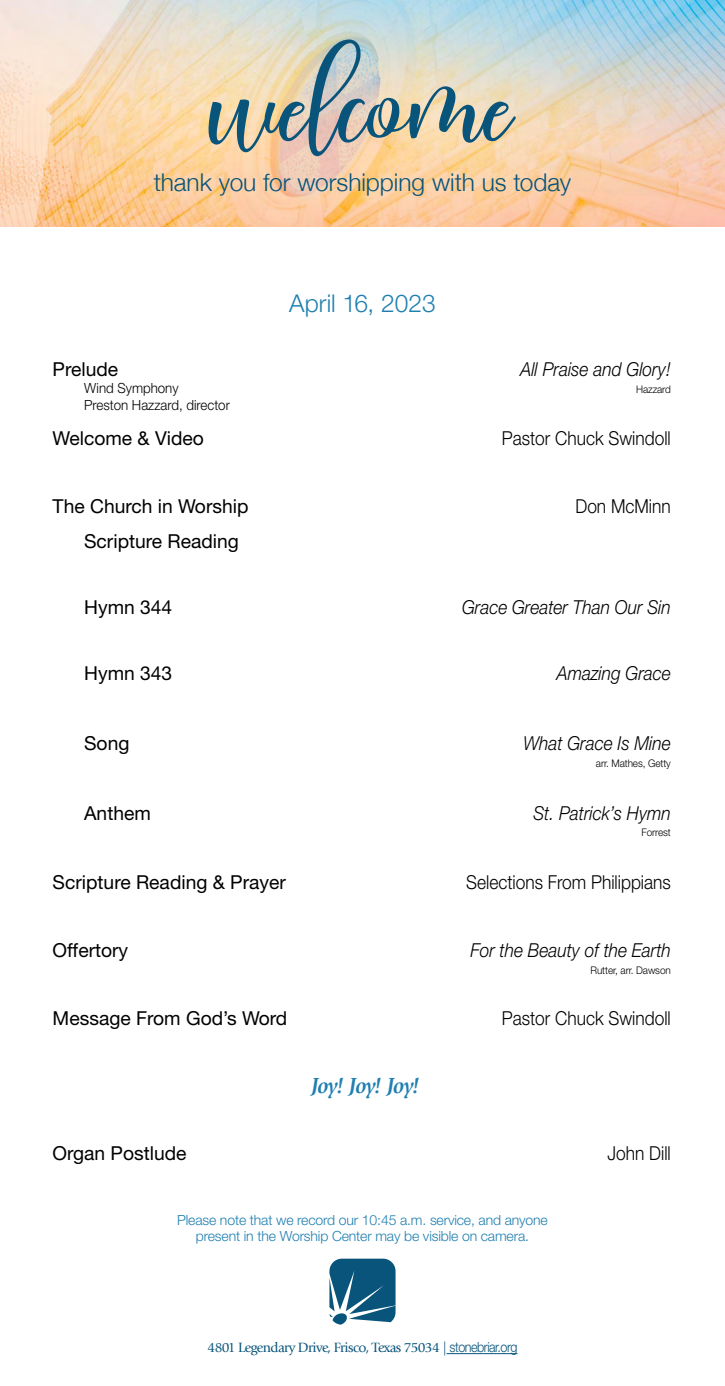
<style>
.page{position:relative;width:725px;height:1386px;background:#fff}
.page>*{position:absolute;margin:0;border:0;box-sizing:border-box;transform-origin:0 0}
.t1{font:117.25px "Malficent Script";color:#08547a}
.t2{font:300 24.5px "Helvetica Neue";color:#08547a}
.t3{font:300 24.5px "Helvetica Neue LT Std";color:#207fb0}
.t4{font:italic 700 22.75px "Giovanni Std";letter-spacing:-.045em;color:#207fb0}
.t5{font:19.25px "Helvetica Neue LT Std";color:#000}
.t6{font:italic 300 19.25px "Helvetica Neue LT Std";color:#000;scale:.9 1}
.t7{font:300 19.25px "Helvetica Neue LT Std";color:#000;scale:.9 1}
.t8{font:300 14px/16.8px "Helvetica Neue LT Std";letter-spacing:-.01em;color:#207fb0;text-align:center}
.t9{font:14px "Giovanni Std";letter-spacing:-.04em;color:#08547a}
.t10{font:300 14px "Helvetica Neue LT Std";color:#000;scale:.95 1}
.t11{font:300 10.5px "Helvetica Neue LT Std";letter-spacing:-.01em;color:#000;scale:.95 1}
.s1{font-family:"Helvetica Neue LT Std";font-weight:300}
</style>
<div class="page">
<img style="left:0;top:0;width:724px;height:227px">
<svg style="left:329px;top:1259px;width:66px;height:66px"></svg>
<hr style="left:446px;top:1353px;width:71px;height:1px;background:#08547a">
<h1 class="t1" style="left:209px;top:34px;width:305px">welcome</h1>
<p class="t2" style="left:154px;top:163px;width:419px">thank you for worshipping with us today</p>
<p class="t3" style="left:289px;top:289px;width:148px">April 16, 2023</p>
<p class="t5" style="left:53px;top:358px;width:67px">Prelude</p>
<p class="t6" style="left:520px;top:358px;width:168px">All Praise and Glory!</p>
<p class="t10" style="left:84px;top:380px;width:101px">Wind Symphony</p>
<p class="t11" style="left:636px;top:383px;width:38px">Hazzard</p>
<p class="t10" style="left:84px;top:397px;width:155px">Preston Hazzard, director</p>
<p class="t5" style="left:53px;top:427px;width:153px">Welcome &amp; Video</p>
<p class="t7" style="left:502px;top:426px;width:189px">Pastor Chuck Swindoll</p>
<p class="t5" style="left:53px;top:495px;width:197px">The Church in Worship</p>
<p class="t7" style="left:575px;top:494px;width:107px">Don McMinn</p>
<p class="t5" style="left:84px;top:530px;width:156px">Scripture Reading</p>
<p class="t5" style="left:84px;top:595px;width:90px">Hymn 344</p>
<p class="t6" style="left:462px;top:595px;width:233px">Grace Greater Than Our Sin</p>
<p class="t5" style="left:84px;top:661px;width:90px">Hymn 343</p>
<p class="t6" style="left:556px;top:661px;width:128px">Amazing Grace</p>
<p class="t5" style="left:84px;top:731px;width:47px">Song</p>
<p class="t6" style="left:523px;top:731px;width:165px">What Grace Is Mine</p>
<p class="t11" style="left:596px;top:757px;width:80px">arr. Mathes, Getty</p>
<p class="t5" style="left:84px;top:801px;width:68px">Anthem</p>
<p class="t6" style="left:533px;top:801px;width:154px">St. Patrick’s Hymn</p>
<p class="t11" style="left:641px;top:826px;width:32px">Forrest</p>
<p class="t5" style="left:53px;top:871px;width:235px">Scripture Reading &amp; Prayer</p>
<p class="t7" style="left:466px;top:870px;width:229px">Selections From Philippians</p>
<p class="t5" style="left:53px;top:938px;width:77px">Offertory</p>
<p class="t6" style="left:470px;top:938px;width:224px">For the Beauty of the Earth</p>
<p class="t11" style="left:590px;top:963px;width:86px">Rutter, arr. Dawson</p>
<p class="t5" style="left:53px;top:1006px;width:236px">Message From God’s Word</p>
<p class="t7" style="left:502px;top:1006px;width:189px">Pastor Chuck Swindoll</p>
<p class="t4" style="left:311px;top:1073px;width:110px">Joy! Joy! Joy!</p>
<p class="t5" style="left:53px;top:1142px;width:135px">Organ Postlude</p>
<p class="t7" style="left:607px;top:1142px;width:72px">John Dill</p>
<p class="t8" style="left:177px;top:1211px;width:372px">Please note that we record our 10:45 a.m. service, and anyone present in the Worship Center may be visible on camera.</p>
<p class="t9" style="left:207px;top:1340px;width:311px">4801 Legendary Drive, Frisco, Texas 75034 | <span class="s1">stonebriar.org</span></p>
</div>
